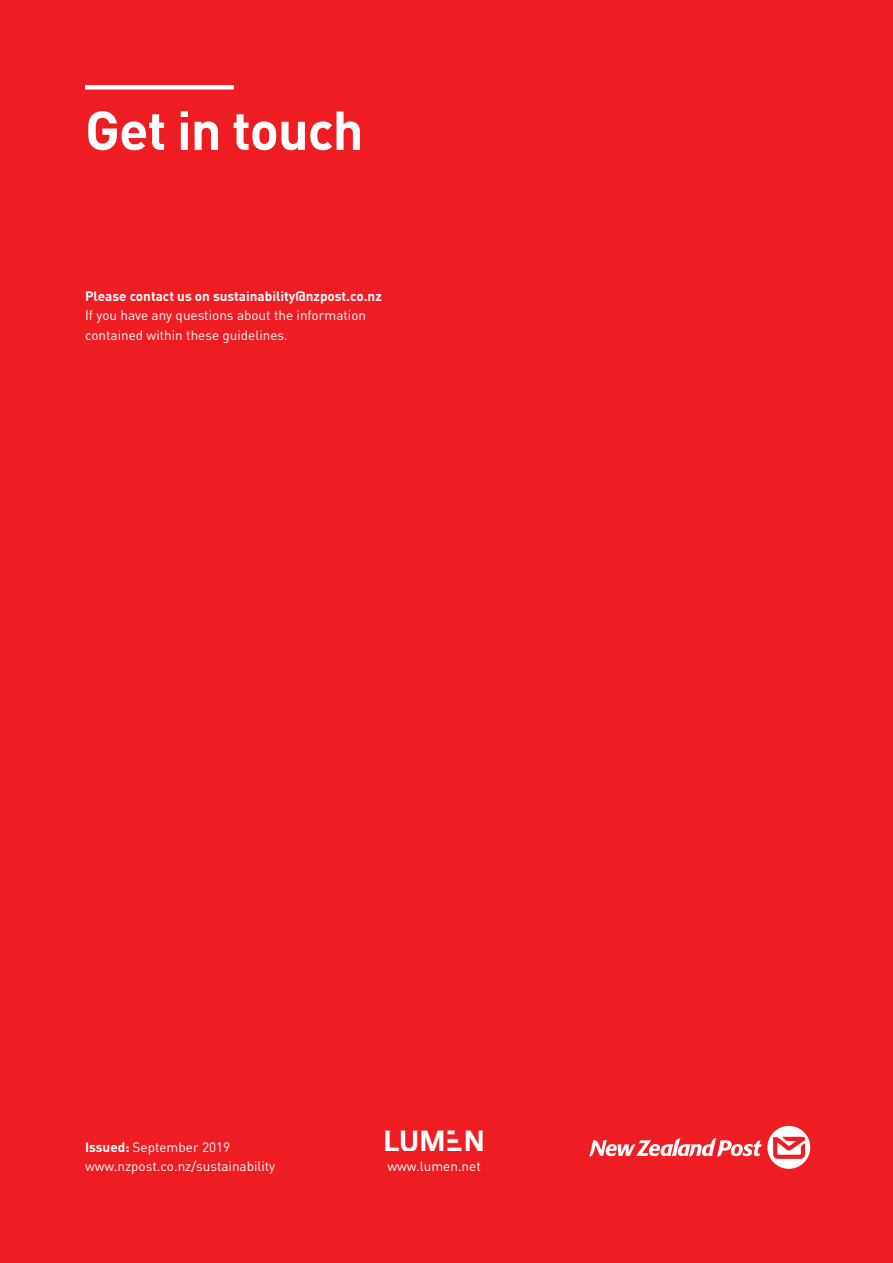
<style>
.page{position:relative;width:893px;height:1263px;background:#ee1d23}
.page>*{position:absolute;margin:0;border:0;box-sizing:border-box;transform-origin:0 0}
.t1{font:700 54px "DIN Pro";letter-spacing:-.02em;color:#fff}
.t2{font:13.5px/19.5px "DIN Pro";color:#fff}
.t3{font:700 13.5px "DIN Pro";color:#fff}
.s1{font-weight:700}
</style>
<div class="page">
<svg style="left:589px;top:1126px;width:221px;height:43px"></svg>
<div style="left:85px;top:85px;width:149px;height:5px;background:#fff"></div>
<img style="left:386px;top:1131px;width:97px;height:20px">
<h1 class="t1" style="left:85px;top:85px;width:280px">Get in touch</h1>
<p class="t3" style="left:85px;top:285px;width:298px">Please contact us on sustainability@nzpost.co.nz</p>
<p class="t2" style="left:85px;top:304px;width:283px">If you have any questions about the information contained within these guidelines.</p>
<p class="t2" style="left:85px;top:1135px;width:192px"><span class="s1">Issued:</span> September 2019 www.nzpost.co.nz/sustainability</p>
<p class="t2" style="left:387px;top:1155px;width:95px">www.lumen.net</p>
</div>
